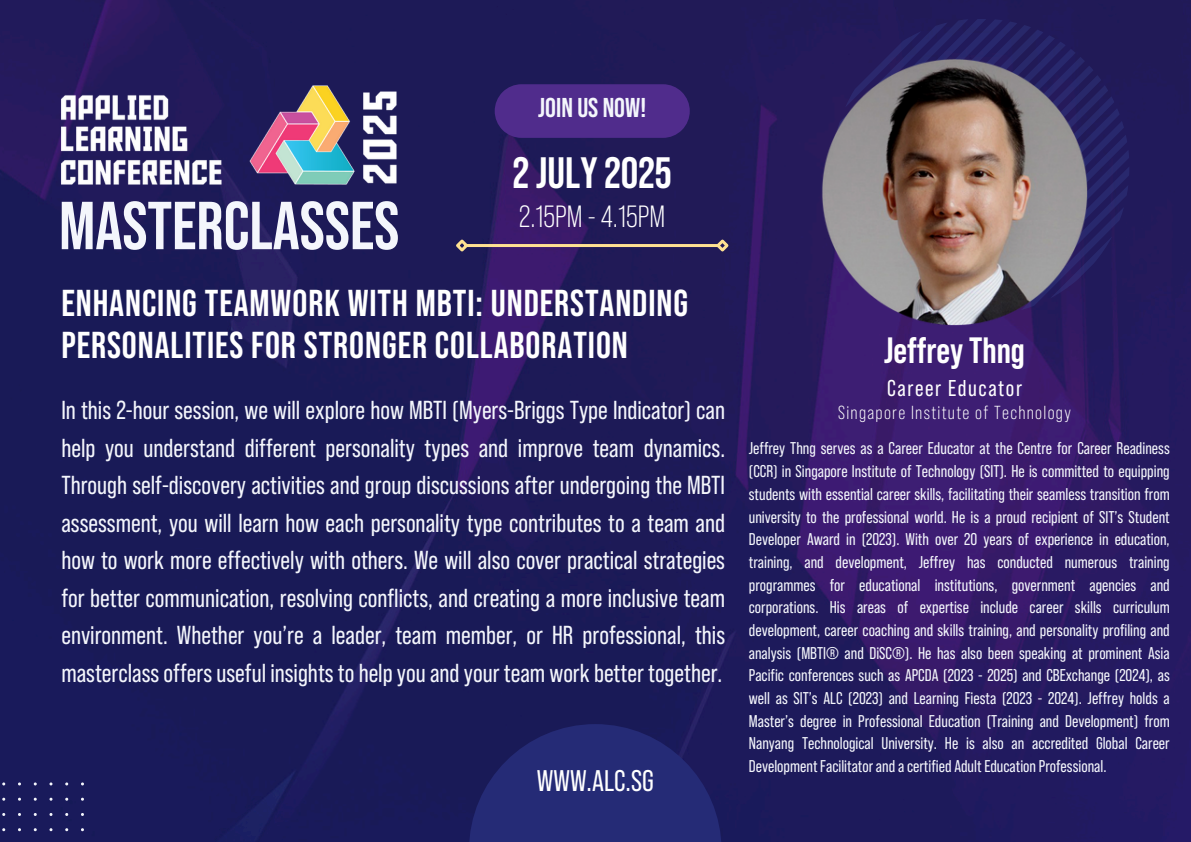
<style>
.page{position:relative;width:1191px;height:842px;background:#fff}
.page>*{position:absolute;margin:0;border:0;box-sizing:border-box;transform-origin:0 0}
.t1{font:700 67.6px "Bebas Neue Pro";color:#f4f6fc}
.t2{font:700 43.8px "Bebas Neue Pro";color:#fff}
.t3{font:700 37.4px/42px "Bebas Neue Pro";letter-spacing:.025em;color:#fff}
.t4{font:700 36.6px "Bebas Neue Pro";color:#fff}
.t5{font:30.6px "Bebas Neue Pro";color:#fff}
.t6{font:29.8px "Bebas Neue Pro";color:#fff}
.t7{font:700 27.2px "Bebas Neue Pro";color:#f4f6fc}
.t8{font:26px/37.6px "Bebas Neue Pro";color:#f4f6fc;text-align:justify}
.t9{font:22.8px "Bebas Neue Pro";letter-spacing:.07em;color:#fff}
.t10{font:18.8px "Bebas Neue Pro";letter-spacing:.07em;color:#fff}
.t11{font:17px/22.6px "Bebas Neue Pro";color:#f4f6fc;text-align:justify}
</style>
<div class="page">
<img style="left:0;top:0;width:1191px;height:841px">
<hr style="left:467px;top:244px;width:251px;height:3px;background:#ffe292">
<svg style="left:453px;top:237px;width:18px;height:17px"></svg>
<svg style="left:714px;top:237px;width:17px;height:17px"></svg>
<svg style="left:833px;top:19px;width:296px;height:296px;background:#241d5e"></svg>
<img style="left:806px;top:43px;width:297px;height:297px;border-radius:50%">
<svg style="left:495px;top:84px;width:195px;height:54px;background:#4c2a88"></svg>
<img style="left:41px;top:84px;width:375px;height:108px">
<div style="left:0;top:782px;width:84px;height:59px;background:#191a5b"></div>
<svg style="left:469px;top:724px;width:253px;height:117px;background:#22276f"></svg>
<p class="t1" style="left:59px;top:194px;width:342px">MASTERCLASSES</p>
<h5 class="t7" style="left:538px;top:95px;width:109px">JOIN US NOW!</h5>
<p class="t2" style="left:513px;top:152px;width:160px">2 JULY 2025</p>
<h1 class="t5" style="left:519px;top:202px;width:148px">2.15PM - 4.15PM</h1>
<p class="t3" style="left:61px;top:283px;width:628px">ENHANCING TEAMWORK WITH MBTI: UNDERSTANDING<br>PERSONALITIES FOR STRONGER COLLABORATION</p>
<h6 class="t8" style="left:61px;top:392px;width:665px">In this 2-hour session, we will explore how MBTI (Myers-Briggs Type Indicator) can help you understand different personality types and improve team dynamics.<br>Through self-discovery activities and group discussions after undergoing the MBTI assessment, you will learn how each personality type contributes to a team and how to work more effectively with others. We will also cover practical strategies for better communication, resolving conflicts, and creating a more inclusive team environment. Whether you’re a leader, team member, or HR professional, this masterclass offers useful insights to help you and your team work better together.</h6>
<p class="t6" style="left:537px;top:766px;width:118px">WWW.ALC.SG</p>
<p class="t4" style="left:884px;top:333px;width:142px">Jeffrey Thng</p>
<h3 class="t9" style="left:887px;top:378px;width:136px">Career Educator</h3>
<p class="t10" style="left:838px;top:403px;width:234px">Singapore Institute of Technology</p>
<h2 class="t11" style="left:749px;top:438px;width:422px">Jeffrey Thng serves as a Career Educator at the Centre for Career Readiness (CCR) in Singapore Institute of Technology (SIT). He is committed to equipping students with essential career skills, facilitating their seamless transition from university to the professional world. He is a proud recipient of SIT’s Student Developer Award in (2023). With over 20 years of experience in education, training, and development, Jeffrey has conducted numerous training programmes for educational institutions, government agencies and corporations. His areas of expertise include career skills curriculum development, career coaching and skills training, and personality profiling and analysis (MBTI® and DiSC®). He has also been speaking at prominent Asia Pacific conferences such as APCDA (2023 - 2025) and CBExchange (2024), as well as SIT’s ALC (2023) and Learning Fiesta (2023 - 2024). Jeffrey holds a Master’s degree in Professional Education (Training and Development) from Nanyang Technological University. He is also an accredited Global Career Development Facilitator and a certified Adult Education Professional.</h2>
</div>
